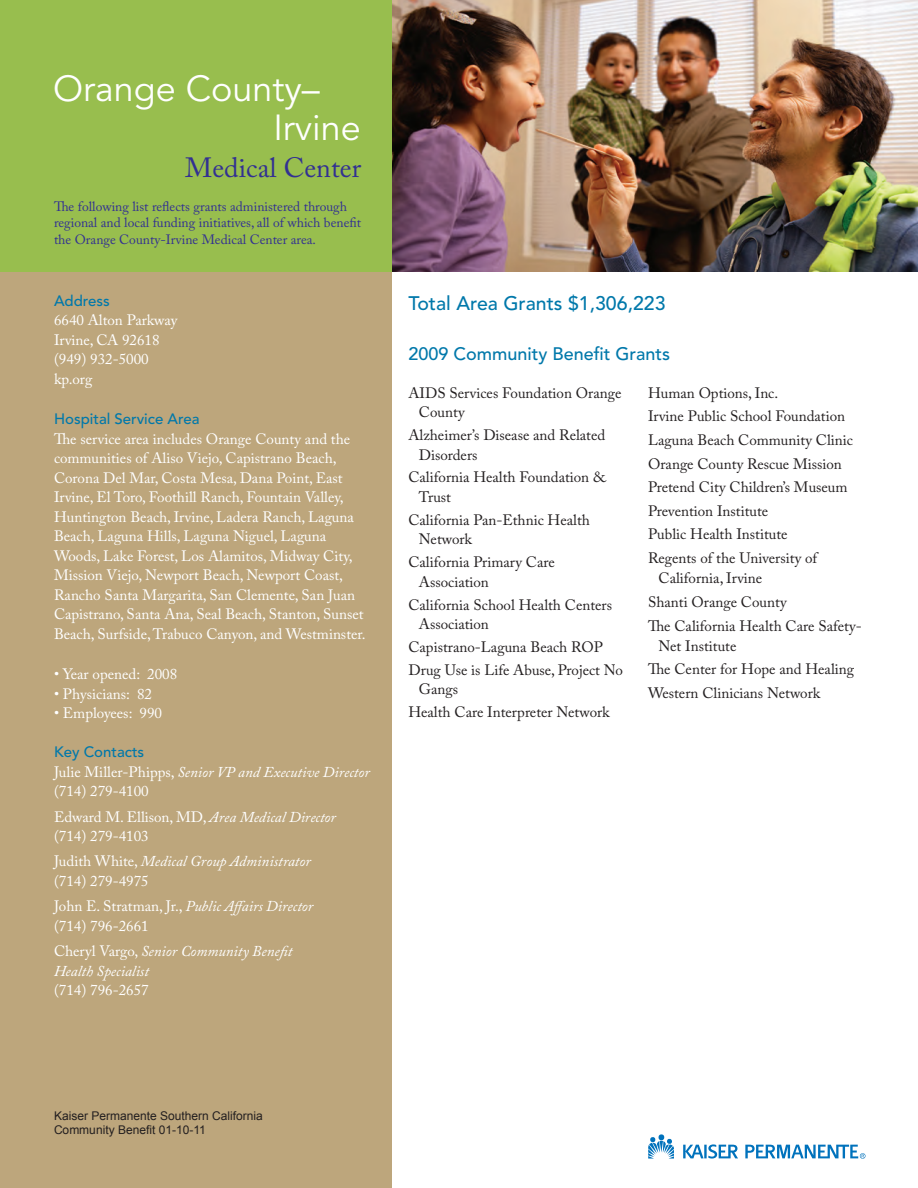
<style>
.page{position:relative;width:918px;height:1188px;background:#fff}
.page>*{position:absolute;margin:0;border:0;box-sizing:border-box;transform-origin:0 0}
.t1{font:36px "Avenir";color:#fff}
.t2{font:27.75px "Adobe Caslon Pro";color:#323092}
.t3{font:500 19.5px "Avenir";color:#0078aa}
.t4{font:500 18px "Avenir";color:#0078aa}
.t5{font:15px/19.5px "Adobe Caslon Pro";color:#fff}
.t6{font:15px/19.5px "Adobe Caslon Pro";color:#231f20}
.t7{font:italic 15px/19.5px "Adobe Caslon Pro";color:#fff}
.t8{font:500 15px "Avenir";color:#0078aa}
.t9{font:13.5px/16.5px "Adobe Caslon Pro";color:#323092}
.t10{font:12px "Arial";color:#231f20}
.s1{font-style:italic}
.s2{font-style:normal}
</style>
<div class="page">
<div style="left:0;top:266px;width:392px;height:922px;background:#bda67c"></div>
<img style="left:392px;top:0;width:526px;height:272px">
<div style="left:0;top:0;width:392px;height:272px;background:#98be4e"></div>
<svg style="left:648px;top:1134px;width:26px;height:25px"></svg>
<svg style="left:683px;top:1144px;width:55px;height:15px"></svg>
<svg style="left:745px;top:1145px;width:121px;height:14px"></svg>
<p class="t1" style="left:53px;top:68px;width:268px">Orange County–</p>
<p class="t1" style="left:273px;top:107px;width:89px">Irvine</p>
<p class="t2" style="left:185px;top:151px;width:177px">Medical Center</p>
<p class="t9" style="left:54px;top:198px;width:309px">The following list reflects grants administered through regional and local funding initiatives, all of which benefit the Orange County-Irvine Medical Center area.</p>
<p class="t8" style="left:54px;top:292px;width:57px">Address</p>
<p class="t5" style="left:54px;top:310px;width:125px">6640 Alton Parkway<br>Irvine, CA 92618 (949) 932-5000 kp.org</p>
<p class="t8" style="left:54px;top:410px;width:147px">Hospital Service Area</p>
<p class="t5" style="left:54px;top:429px;width:313px">The service area includes Orange County and the communities of Aliso Viejo, Capistrano Beach, Corona Del Mar, Costa Mesa, Dana Point, East Irvine, El Toro, Foothill Ranch, Fountain Valley, Huntington Beach, Irvine, Ladera Ranch, Laguna Beach, Laguna Hills, Laguna Niguel, Laguna Woods, Lake Forest, Los Alamitos, Midway City, Mission Viejo, Newport Beach, Newport Coast, Rancho Santa Margarita, San Clemente, San Juan Capistrano, Santa Ana, Seal Beach, Stanton, Sunset Beach, Surfside, Trabuco Canyon, and Westminster.</p>
<p class="t5" style="left:54px;top:664px;width:125px">• Year opened: 2008</p>
<p class="t5" style="left:54px;top:684px;width:100px">• Physicians: 82</p>
<p class="t5" style="left:54px;top:703px;width:110px">• Employees: 990</p>
<p class="t8" style="left:54px;top:743px;width:92px">Key Contacts</p>
<p class="t5" style="left:54px;top:762px;width:317px">Julie Miller-Phipps, <span class="s1">Senior VP and Executive Director </span>(714) 279-4100</p>
<p class="t5" style="left:54px;top:807px;width:283px">Edward M. Ellison, MD, <span class="s1">Area Medical Director </span>(714) 279-4103</p>
<p class="t5" style="left:54px;top:852px;width:258px">Judith White, <span class="s1">Medical Group Administrator </span>(714) 279-4975</p>
<p class="t5" style="left:54px;top:896px;width:261px">John E. Stratman, Jr., <span class="s1">Public Affairs Director </span>(714) 796-2661</p>
<p class="t7" style="left:54px;top:941px;width:240px"><span class="s2">Cheryl Vargo,</span> Senior Community Benefit<br>Health Specialist<br><span class="s2">(714) 796-2657</span></p>
<p class="t3" style="left:408px;top:292px;width:259px">Total Area Grants $1,306,223</p>
<p class="t4" style="left:408px;top:344px;width:263px">2009 Community Benefit Grants</p>
<p class="t6" style="left:419px;top:383px;width:204px;text-indent:-10px">AIDS Services Foundation Orange<br>County</p>
<p class="t6" style="left:419px;top:425px;width:188px;text-indent:-10px">Alzheimer’s Disease and Related<br>Disorders</p>
<p class="t6" style="left:419px;top:467px;width:188px;text-indent:-10px">California Health Foundation &amp;<br>Trust</p>
<p class="t6" style="left:419px;top:510px;width:173px;text-indent:-10px">California Pan-Ethnic Health<br>Network</p>
<p class="t6" style="left:419px;top:552px;width:138px;text-indent:-10px">California Primary Care<br>Association</p>
<p class="t6" style="left:419px;top:595px;width:195px;text-indent:-10px">California School Health Centers<br>Association</p>
<p class="t6" style="left:408px;top:637px;width:196px">Capistrano-Laguna Beach ROP</p>
<p class="t6" style="left:419px;top:660px;width:206px;text-indent:-10px">Drug Use is Life Abuse, Project No<br>Gangs</p>
<p class="t6" style="left:408px;top:702px;width:203px">Health Care Interpreter Network</p>
<p class="t6" style="left:648px;top:383px;width:132px">Human Options, Inc.</p>
<p class="t6" style="left:648px;top:406px;width:199px">Irvine Public School Foundation</p>
<p class="t6" style="left:648px;top:430px;width:207px">Laguna Beach Community Clinic</p>
<p class="t6" style="left:648px;top:454px;width:195px">Orange County Rescue Mission</p>
<p class="t6" style="left:648px;top:477px;width:201px">Pretend City Children’s Museum</p>
<p class="t6" style="left:648px;top:501px;width:122px">Prevention Institute</p>
<p class="t6" style="left:648px;top:525px;width:141px">Public Health Institute</p>
<p class="t6" style="left:658px;top:548px;width:160px;line-height:20.2px;text-indent:-10px">Regents of the University of<br>California, Irvine</p>
<p class="t6" style="left:648px;top:592px;width:140px">Shanti Orange County</p>
<p class="t6" style="left:658px;top:615px;width:205px;line-height:20.2px;text-indent:-10px">The California Health Care Safety-<br>Net Institute</p>
<p class="t6" style="left:648px;top:660px;width:208px">The Center for Hope and Healing</p>
<p class="t6" style="left:648px;top:683px;width:174px">Western Clinicians Network</p>
<p class="t10" style="left:54px;top:1108px;width:210px">Kaiser Permanente Southern California</p>
<p class="t10" style="left:54px;top:1122px;width:153px">Community Benefit 01-10-11</p>
</div>
